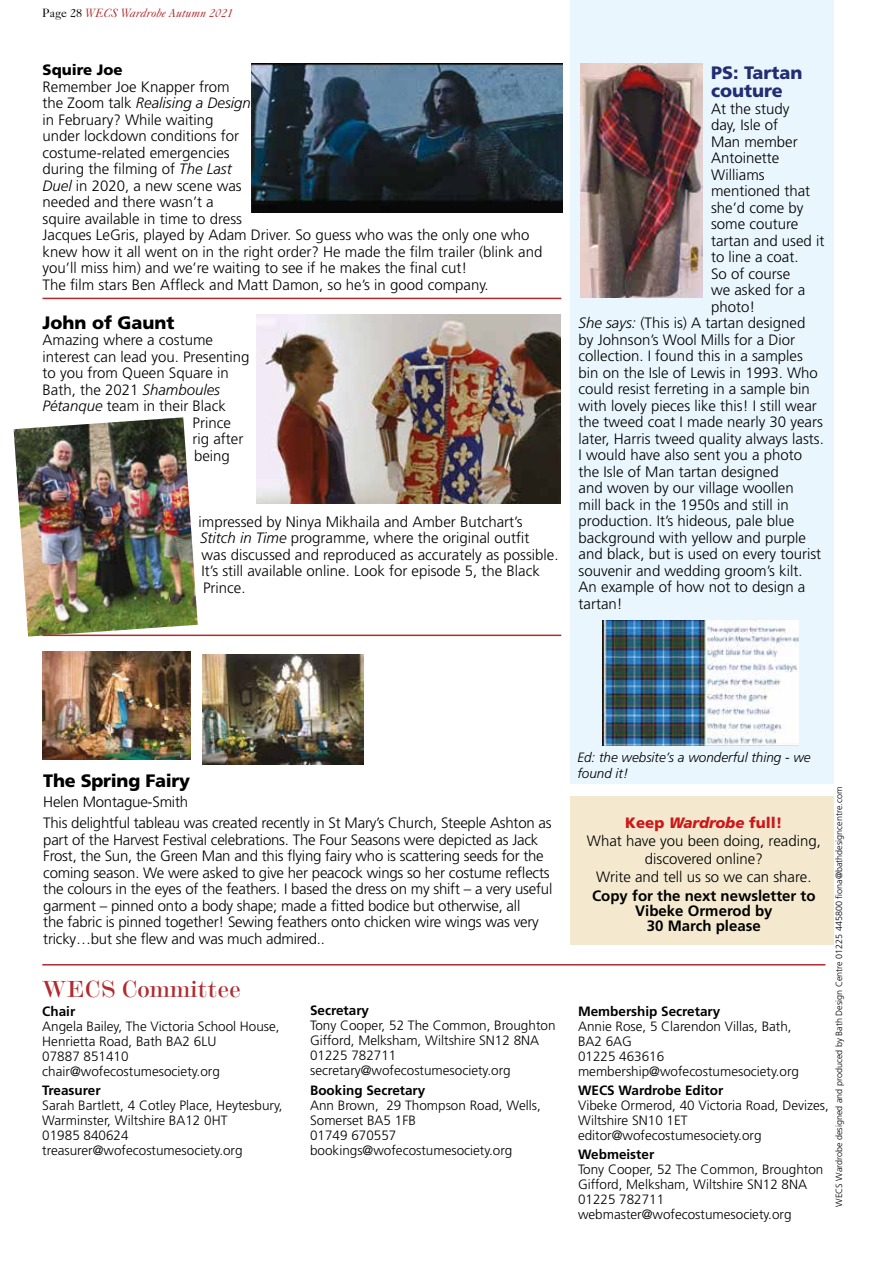
<style>
.page{position:relative;width:893px;height:1263px;background:#fff}
.page>*{position:absolute;margin:0;border:0;box-sizing:border-box;transform-origin:0 0}
.t1{font:24px "Modern 20 BT Roman B";color:#b22a2e}
.t2{font:900 18px "Frutiger";letter-spacing:-.015em;color:#000}
.t3{font:900 18px/18px "Frutiger";color:#232d71}
.t4{font:300 15px/16.5px "Frutiger";color:#000}
.t5{font:700 15px/15px "Frutiger";color:#000;text-align:center}
.t6{font:900 15px "Frutiger";color:#000}
.t7{font:300 13.5px/15px "Frutiger";color:#000}
.t8{font:700 13.5px "Frutiger";color:#000}
.t9{font:italic 300 13.5px/16.5px "Frutiger";color:#000}
.t10{font:italic 12px "Caslon Five Forty";color:#b22a2e}
.t11{font:300 9px "Frutiger";color:#000}
.s1{font-style:normal;color:#000}
.s2{font-style:italic}
.s3{font-weight:900;color:#cd171a}
.s4{font-weight:900;font-style:italic;color:#cd171a}
</style>
<div class="page">
<div style="left:570px;top:0;width:263px;height:783px;background:#eaf6fe"></div>
<div style="left:570px;top:796px;width:263px;height:149px;background:#f4e9cf"></div>
<hr style="left:42px;top:964px;width:783px;height:1px;background:#b22a2e">
<img style="left:256px;top:315px;width:304px;height:189px">
<img style="left:252px;top:64px;width:310px;height:149px">
<img style="left:14px;top:417px;width:184px;height:220px">
<img style="left:580px;top:64px;width:123px;height:234px">
<img style="left:603px;top:621px;width:195px;height:124px">
<img style="left:203px;top:654px;width:161px;height:111px">
<img style="left:42px;top:651px;width:149px;height:108px">
<hr style="left:43px;top:635px;width:518px;height:1px;background:#b22a2e">
<hr style="left:43px;top:298px;width:518px;height:1px;background:#b22a2e">
<p class="t10" style="left:43px;top:6px;width:192px"><span class="s1">Page 28</span> WECS Wardrobe Autumn 2021</p>
<p class="t6" style="left:43px;top:61px;width:82px">Squire Joe</p>
<p class="t4" style="left:43px;top:78px;width:501px">Remember Joe Knapper from<br>the Zoom talk <span class="s2">Realising a Design<br></span>in February? While waiting<br>under lockdown conditions for<br>costume-related emergencies<br>during the filming of <span class="s2">The Last<br>Duel</span> in 2020, a new scene was<br>needed and there wasn’t a<br>squire available in time to dress<br>Jacques LeGris, played by Adam Driver. So guess who was the only one who knew how it all went on in the right order? He made the film trailer (blink and you’ll miss him) and we’re waiting to see if he makes the final cut!<br>The film stars Ben Affleck and Matt Damon, so he’s in good company.</p>
<p class="t2" style="left:43px;top:311px;width:134px">John of Gaunt</p>
<p class="t4" style="left:43px;top:332px;width:172px">Amazing where a costume</p>
<p class="t4" style="left:43px;top:348px;width:208px">interest can lead you. Presenting</p>
<p class="t4" style="left:43px;top:365px;width:188px">to you from Queen Square in</p>
<p class="t4" style="left:43px;top:381px;width:179px">Bath, the 2021 <span class="s2">Shamboules</span></p>
<p class="t4" style="left:43px;top:398px;width:185px"><span class="s2">Pétanque</span> team in their Black</p>
<p class="t4" style="left:193px;top:414px;width:40px">Prince</p>
<p class="t4" style="left:193px;top:431px;width:52px">rig after</p>
<p class="t4" style="left:194px;top:447px;width:37px">being</p>
<p class="t4" style="left:199px;top:513px;width:362px">impressed by Ninya Mikhaila and Amber Butchart’s <span class="s2">Stitch in Time</span> programme, where the original outfit<br>was discussed and reproduced as accurately as possible.<br>It’s still available online. Look for episode 5, the Black Prince.</p>
<p class="t3" style="left:711px;top:64px;width:93px">PS: Tartan couture</p>
<p class="t4" style="left:711px;top:100px;width:80px">At the study</p>
<p class="t4" style="left:711px;top:117px;width:68px">day, Isle of</p>
<p class="t4" style="left:711px;top:133px;width:88px">Man member</p>
<p class="t4" style="left:711px;top:150px;width:70px">Antoinette</p>
<p class="t4" style="left:711px;top:166px;width:55px">Williams</p>
<p class="t4" style="left:711px;top:183px;width:101px">mentioned that</p>
<p class="t4" style="left:711px;top:199px;width:94px">she’d come by</p>
<p class="t4" style="left:711px;top:216px;width:89px">some couture</p>
<p class="t4" style="left:711px;top:232px;width:115px">tartan and used it</p>
<p class="t4" style="left:711px;top:249px;width:89px">to line a coat.</p>
<p class="t4" style="left:711px;top:265px;width:81px">So of course</p>
<p class="t4" style="left:711px;top:282px;width:96px">we asked for a</p>
<p class="t4" style="left:711px;top:298px;width:46px">photo!</p>
<p class="t4" style="left:579px;top:315px;width:228px"><span class="s2">She says:</span> (This is) A tartan designed</p>
<p class="t4" style="left:579px;top:331px;width:218px">by Johnson’s Wool Mills for a Dior</p>
<p class="t4" style="left:579px;top:348px;width:226px">collection. I found this in a samples</p>
<p class="t4" style="left:579px;top:364px;width:241px">bin on the Isle of Lewis in 1993. Who</p>
<p class="t4" style="left:579px;top:381px;width:233px">could resist ferreting in a sample bin</p>
<p class="t4" style="left:579px;top:397px;width:240px">with lovely pieces like this! I still wear</p>
<p class="t4" style="left:579px;top:414px;width:246px">the tweed coat I made nearly 30 years</p>
<p class="t4" style="left:579px;top:430px;width:247px">later, Harris tweed quality always lasts.</p>
<p class="t4" style="left:579px;top:447px;width:225px">I would have also sent you a photo</p>
<p class="t4" style="left:579px;top:463px;width:202px">the Isle of Man tartan designed</p>
<p class="t4" style="left:579px;top:480px;width:217px">and woven by our village woollen</p>
<p class="t4" style="left:579px;top:496px;width:212px">mill back in the 1950s and still in</p>
<p class="t4" style="left:579px;top:513px;width:217px">production. It’s hideous, pale blue</p>
<p class="t4" style="left:579px;top:529px;width:229px">background with yellow and purple</p>
<p class="t4" style="left:579px;top:546px;width:244px">and black, but is used on every tourist</p>
<p class="t4" style="left:579px;top:562px;width:225px">souvenir and wedding groom’s kilt.</p>
<p class="t4" style="left:579px;top:579px;width:228px">An example of how not to design a</p>
<p class="t4" style="left:579px;top:595px;width:46px">tartan!</p>
<p class="t2" style="left:43px;top:769px;width:149px">The Spring Fairy</p>
<p class="t4" style="left:43px;top:792px;width:510px;line-height:20.7px">Helen Montague-Smith<br>This delightful tableau was created recently in St Mary’s Church, Steeple Ashton as</p>
<p class="t4" style="left:43px;top:831px;width:511px">part of the Harvest Festival celebrations. The Four Seasons were depicted as Jack Frost, the Sun, the Green Man and this flying fairy who is scattering seeds for the coming season. We were asked to give her peacock wings so her costume reflects the colours in the eyes of the feathers. I based the dress on my shift – a very useful garment – pinned onto a body shape; made a fitted bodice but otherwise, all<br>the fabric is pinned together! Sewing feathers onto chicken wire wings was very tricky…but she flew and was much admired..</p>
<h1 class="t1" style="left:42px;top:974px;width:200px">WECS Committee</h1>
<p class="t8" style="left:42px;top:1003px;width:35px">Chair</p>
<p class="t7" style="left:42px;top:1018px;width:239px">Angela Bailey, The Victoria School House,<br>Henrietta Road, Bath BA2 6LU<br>07887 851410 chair@wofecostumesociety.org</p>
<p class="t8" style="left:42px;top:1082px;width:60px">Treasurer</p>
<p class="t7" style="left:42px;top:1098px;width:242px">Sarah Bartlett, 4 Cotley Place, Heytesbury,<br>Warminster, Wiltshire BA12 0HT<br>01985 840624 treasurer@wofecostumesociety.org</p>
<p class="t8" style="left:310px;top:1003px;width:61px">Secretary</p>
<p class="t7" style="left:310px;top:1018px;width:247px">Tony Cooper, 52 The Common, Broughton<br>Gifford, Melksham, Wiltshire SN12 8NA<br>01225 782711 secretary@wofecostumesociety.org</p>
<p class="t8" style="left:310px;top:1082px;width:117px">Booking Secretary</p>
<p class="t7" style="left:310px;top:1097px;width:232px">Ann Brown, 29 Thompson Road, Wells,<br>Somerset BA5 1FB<br>01749 670557 bookings@wofecostumesociety.org</p>
<p class="t9" style="left:577px;top:749px;width:235px">Ed: the website’s a wonderful thing - we found it!</p>
<p class="t11" style="left:834px;top:1206px;width:421px;rotate:-90deg">WECS Wardrobe designed and produced by Bath Design Centre 01225 445800 fiona@bathdesigncentre.com</p>
<p class="t4" style="left:587px;top:813px;width:235px;line-height:18px;text-align:center"><span class="s3">Keep</span> <span class="s4">Wardrobe</span> <span class="s3">full!<br></span>What have you been doing, reading, discovered online?<br>Write and tell us so we can share.</p>
<p class="t5" style="left:592px;top:888px;width:225px">Copy for the next newsletter to<br>Vibeke Ormerod by<br>30 March please</p>
<p class="t8" style="left:578px;top:1003px;width:144px">Membership Secretary</p>
<p class="t7" style="left:578px;top:1018px;width:223px">Annie Rose, 5 Clarendon Villas, Bath,<br>BA2 6AG<br>01225 463616 membership@wofecostumesociety.org</p>
<p class="t8" style="left:578px;top:1082px;width:147px">WECS Wardrobe Editor</p>
<p class="t7" style="left:578px;top:1098px;width:252px">Vibeke Ormerod, 40 Victoria Road, Devizes,<br>Wiltshire SN10 1ET editor@wofecostumesociety.org</p>
<p class="t8" style="left:578px;top:1146px;width:78px">Webmeister</p>
<p class="t7" style="left:578px;top:1162px;width:247px">Tony Cooper, 52 The Common, Broughton<br>Gifford, Melksham, Wiltshire SN12 8NA<br>01225 782711 webmaster@wofecostumesociety.org</p>
</div>
